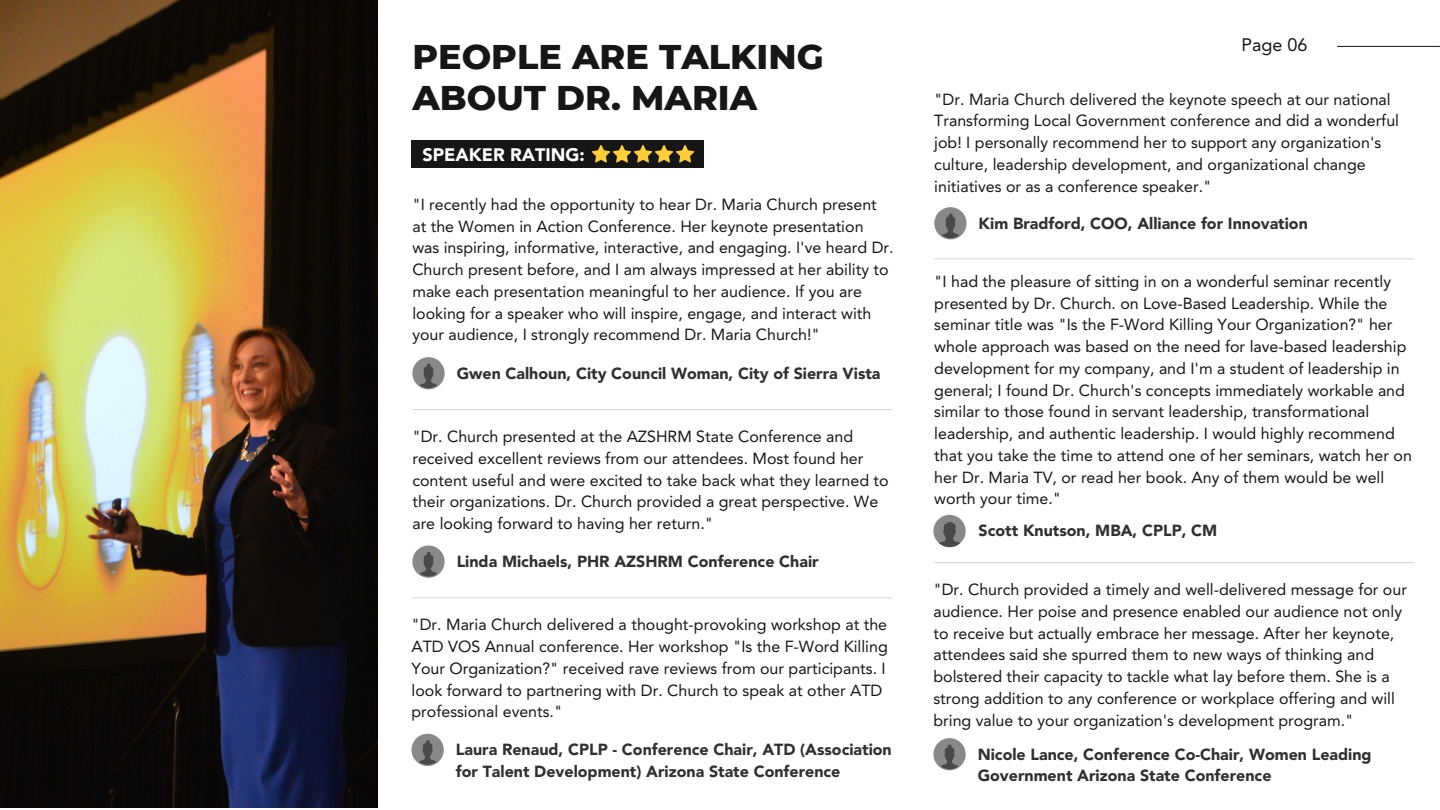
<style>
.page{position:relative;width:1440px;height:810px;background:#fff}
.page>*{position:absolute;margin:0;border:0;box-sizing:border-box;transform-origin:0 0}
.t1{font:800 35px/41.2px "Montserrat";color:#171616}
.t2{font:900 18px "Avenir LT Std";color:#fff}
.t3{font:18px "Avenir LT Std";color:#171616}
.t4{font:16px/21.8px "Avenir LT Std";color:#171616}
.t5{font:900 16px/21.8px "Avenir LT Std";color:#303030}
</style>
<div class="page">
<hr style="left:1337px;top:46px;width:103px;height:1px;background:#171616">
<img style="left:0;top:0;width:378px;height:808px">
<div style="left:412px;top:140px;width:292px;height:28px;background:#171616"></div>
<svg style="left:592px;top:145px;width:102px;height:18px"></svg>
<div style="left:412px;top:357px;width:33px;height:32px;background:#898989;border-radius:50%"></div>
<svg style="left:420px;top:363px;width:17px;height:25px"></svg>
<div style="left:933px;top:515px;width:33px;height:32px;background:#898989;border-radius:50%"></div>
<svg style="left:939px;top:522px;width:21px;height:25px"></svg>
<div style="left:412px;top:546px;width:33px;height:32px;background:#898989;border-radius:50%"></div>
<svg style="left:420px;top:552px;width:17px;height:25px"></svg>
<hr style="left:412px;top:409px;width:480px;height:1px;background:#d4d4d4">
<hr style="left:412px;top:597px;width:480px;height:1px;background:#d4d4d4">
<div style="left:412px;top:734px;width:32px;height:32px;background:#898989;border-radius:50%"></div>
<svg style="left:419px;top:740px;width:17px;height:25px"></svg>
<div style="left:934px;top:207px;width:33px;height:32px;background:#898989;border-radius:50%"></div>
<svg style="left:942px;top:213px;width:17px;height:25px"></svg>
<hr style="left:934px;top:258px;width:480px;height:1px;background:#d4d4d4">
<hr style="left:934px;top:562px;width:480px;height:1px;background:#d4d4d4">
<div style="left:933px;top:738px;width:33px;height:32px;background:#898989;border-radius:50%"></div>
<svg style="left:941px;top:744px;width:17px;height:25px"></svg>
<p class="t1" style="left:412px;top:36px;width:413px">PEOPLE ARE TALKING<br>ABOUT DR. MARIA</p>
<p class="t2" style="left:423px;top:147px;width:164px">SPEAKER RATING:</p>
<p class="t4" style="left:412px;top:195px;width:483px">"I recently had the opportunity to hear Dr. Maria Church present at the Women in Action Conference. Her keynote presentation was inspiring, informative, interactive, and engaging. I've heard Dr.<br>Church present before, and I am always impressed at her ability to make each presentation meaningful to her audience. If you are looking for a speaker who will inspire, engage, and interact with your audience, I strongly recommend Dr. Maria Church!"</p>
<p class="t5" style="left:457px;top:364px;width:425px">Gwen Calhoun, City Council Woman, City of Sierra Vista</p>
<p class="t4" style="left:412px;top:427px;width:478px">"Dr. Church presented at the AZSHRM State Conference and received excellent reviews from our attendees. Most found her content useful and were excited to take back what they learned to their organizations. Dr. Church provided a great perspective. We are looking forward to having her return."</p>
<p class="t5" style="left:457px;top:552px;width:363px">Linda Michaels, PHR AZSHRM Conference Chair</p>
<p class="t4" style="left:412px;top:615px;width:478px">"Dr. Maria Church delivered a thought-provoking workshop at the ATD VOS Annual conference. Her workshop "Is the F-Word Killing Your Organization?" received rave reviews from our participants. I look forward to partnering with Dr. Church to speak at other ATD professional events."</p>
<p class="t5" style="left:456px;top:740px;width:437px">Laura Renaud, CPLP - Conference Chair, ATD (Association for Talent Development) Arizona State Conference</p>
<p class="t3" style="left:1241px;top:37px;width:68px">Page 06</p>
<p class="t4" style="left:934px;top:90px;width:466px">"Dr. Maria Church delivered the keynote speech at our national Transforming Local Government conference and did a wonderful job! I personally recommend her to support any organization's culture, leadership development, and organizational change initiatives or as a conference speaker."</p>
<p class="t5" style="left:979px;top:214px;width:331px">Kim Bradford, COO, Alliance for Innovation</p>
<p class="t4" style="left:934px;top:272px;width:479px">"I had the pleasure of sitting in on a wonderful seminar recently presented by Dr. Church. on Love-Based Leadership. While the seminar title was "Is the F-Word Killing Your Organization?" her whole approach was based on the need for lave-based leadership development for my company, and I'm a student of leadership in general; I found Dr. Church's concepts immediately workable and similar to those found in servant leadership, transformational leadership, and authentic leadership. I would highly recommend that you take the time to attend one of her seminars, watch her on her Dr. Maria TV, or read her book. Any of them would be well worth your time."</p>
<p class="t5" style="left:979px;top:521px;width:240px">Scott Knutson, MBA, CPLP, CM</p>
<p class="t4" style="left:933px;top:580px;width:475px">"Dr. Church provided a timely and well-delivered message for our audience. Her poise and presence enabled our audience not only to receive but actually embrace her message. After her keynote, attendees said she spurred them to new ways of thinking and bolstered their capacity to tackle what lay before them. She is a strong addition to any conference or workplace offering and will bring value to your organization's development program."</p>
<p class="t5" style="left:978px;top:745px;width:395px">Nicole Lance, Conference Co-Chair, Women Leading<br>Government Arizona State Conference</p>
</div>
